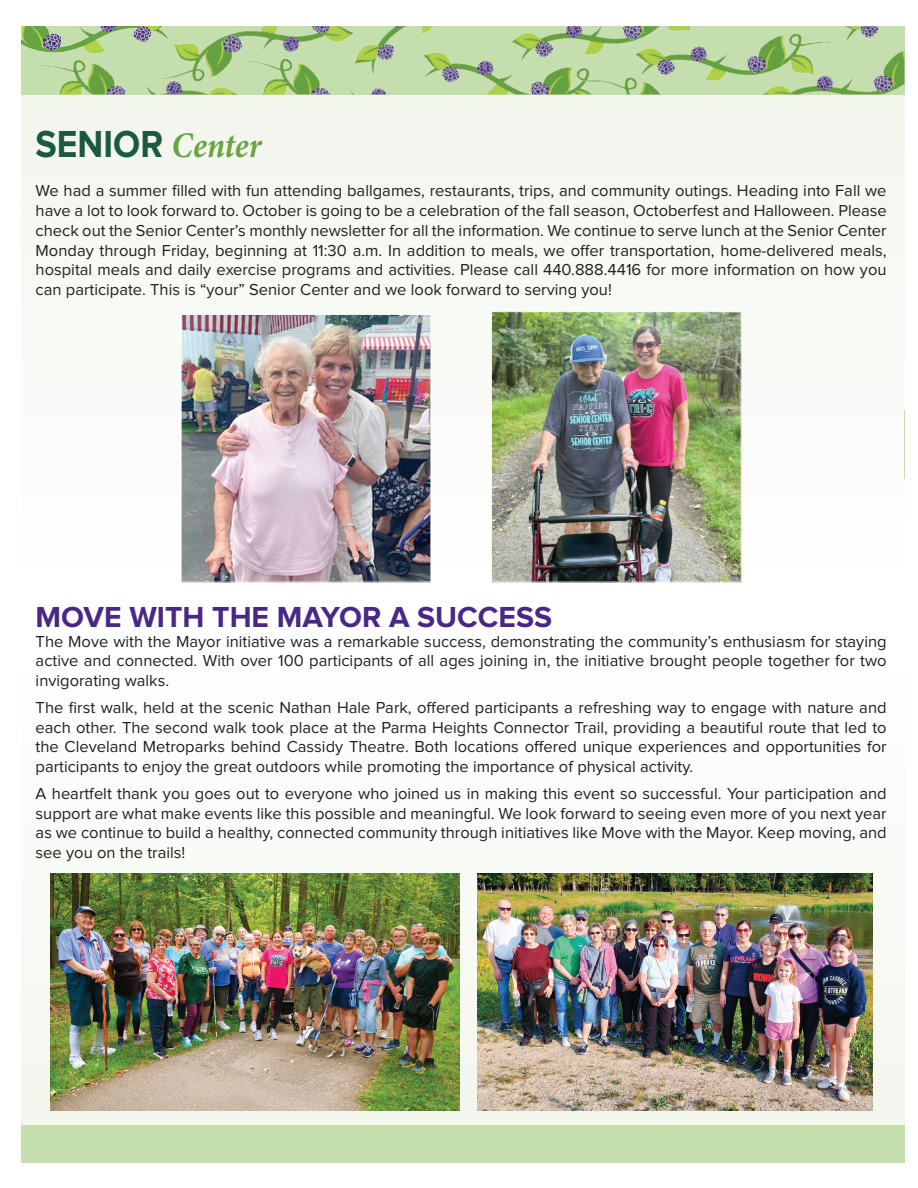
<style>
.page{position:relative;width:918px;height:1188px;background:#fff}
.page>*{position:absolute;margin:0;border:0;box-sizing:border-box;transform-origin:0 0}
.t1{font:700 39px "Proxima Nova";color:#1b5a41;scale:.91 1}
.t2{font:700 30px "Proxima Nova";color:#492885}
.t3{font:16.5px/19.8px "Proxima Nova";color:#231f20;text-align:justify}
.s1{font-family:"Minion Pro";font-style:italic;font-size:36px;color:#69a442}
</style>
<div class="page">
<div style="left:21px;top:670px;width:883px;height:474px;background:#fbfcfa"></div>
<div style="left:21px;top:94px;width:883px;height:474px;background:#f3f6ed"></div>
<hr style="left:904px;top:652px;width:1px;height:474px;background:#f3f6ed">
<img style="left:21px;top:26px;width:94px;height:68px">
<img style="left:115px;top:26px;width:84px;height:68px">
<img style="left:199px;top:26px;width:189px;height:68px">
<img style="left:388px;top:26px;width:86px;height:68px">
<img style="left:474px;top:26px;width:76px;height:68px">
<img style="left:550px;top:26px;width:50px;height:68px">
<img style="left:600px;top:26px;width:112px;height:68px">
<img style="left:712px;top:26px;width:93px;height:68px">
<img style="left:805px;top:26px;width:99px;height:68px">
<img style="left:895px;top:61px;width:9px;height:33px">
<div style="left:21px;top:1126px;width:883px;height:37px;background:#c5dead"></div>
<hr style="left:904px;top:410px;width:1px;height:69px;background:#c5dead">
<img style="left:183px;top:316px;width:246px;height:265px">
<div style="left:181px;top:314px;width:250px;height:269px;border:1px solid #fff"></div>
<img style="left:493px;top:313px;width:247px;height:268px">
<div style="left:491px;top:311px;width:251px;height:272px;border:1px solid #fff"></div>
<img style="left:50px;top:874px;width:409px;height:237px">
<img style="left:478px;top:874px;width:394px;height:237px">
<h1 class="t1" style="left:36px;top:122px;width:250px">SENIOR <span class="s1">Center</span></h1>
<p class="t3" style="left:36px;top:181px;width:853px">We had a summer filled with fun attending ballgames, restaurants, trips, and community outings. Heading into Fall we have a lot to look forward to. October is going to be a celebration of the fall season, Octoberfest and Halloween. Please check out the Senior Center’s monthly newsletter for all the information. We continue to serve lunch at the Senior Center Monday through Friday, beginning at 11:30 a.m. In addition to meals, we offer transportation, home-delivered meals, hospital meals and daily exercise programs and activities. Please call 440.888.4416 for more information on how you can participate. This is “your” Senior Center and we look forward to serving you!</p>
<h2 class="t2" style="left:36px;top:600px;width:518px">MOVE WITH THE MAYOR A SUCCESS</h2>
<p class="t3" style="left:36px;top:632px;width:853px">The Move with the Mayor initiative was a remarkable success, demonstrating the community’s enthusiasm for staying active and connected. With over 100 participants of all ages joining in, the initiative brought people together for two invigorating walks.</p>
<p class="t3" style="left:36px;top:698px;width:853px">The first walk, held at the scenic Nathan Hale Park, offered participants a refreshing way to engage with nature and each other. The second walk took place at the Parma Heights Connector Trail, providing a beautiful route that led to the Cleveland Metroparks behind Cassidy Theatre. Both locations offered unique experiences and opportunities for participants to enjoy the great outdoors while promoting the importance of physical activity.</p>
<p class="t3" style="left:36px;top:784px;width:853px">A heartfelt thank you goes out to everyone who joined us in making this event so successful. Your participation and support are what make events like this possible and meaningful. We look forward to seeing even more of you next year as we continue to build a healthy, connected community through initiatives like Move with the Mayor. Keep moving, and see you on the trails!</p>
</div>
